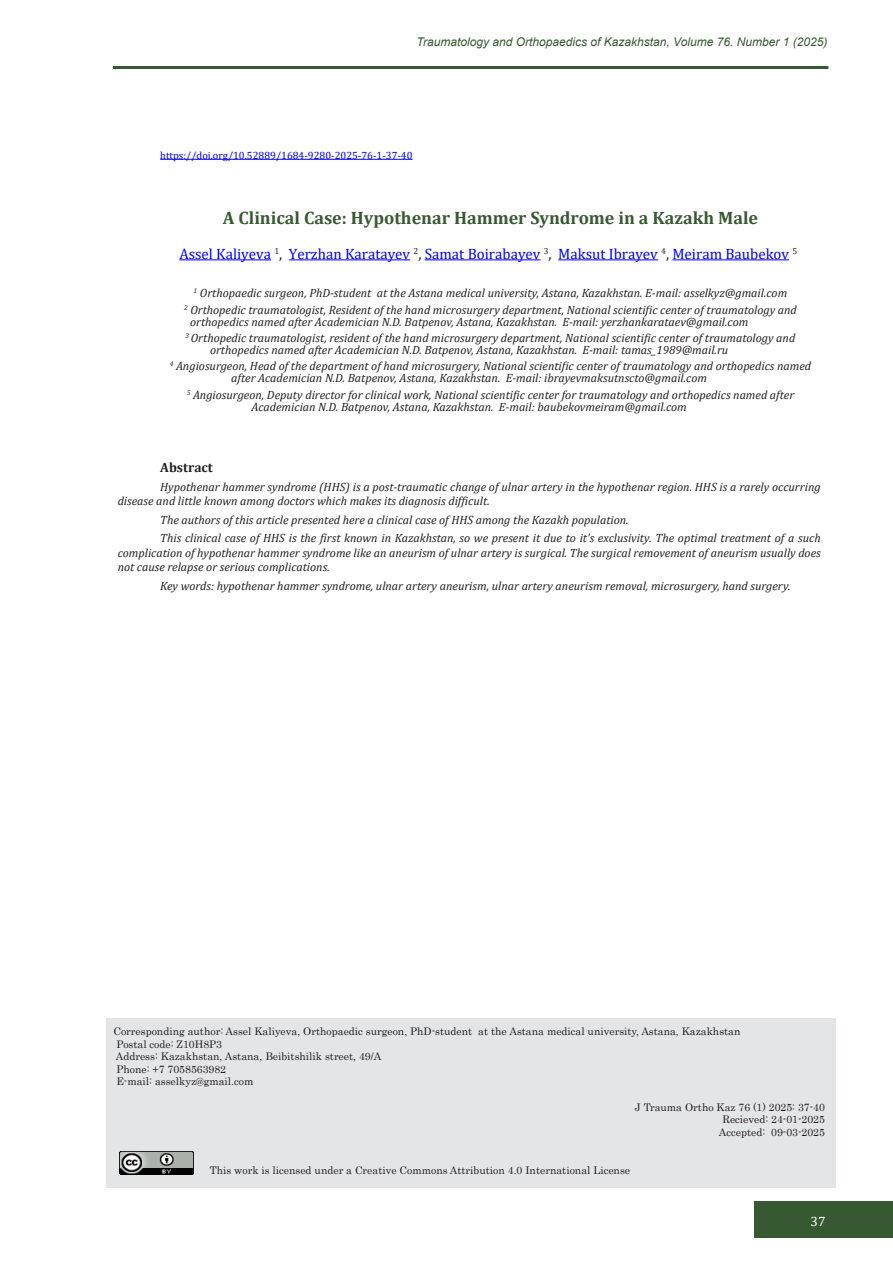
<style>
.page{position:relative;width:893px;height:1263px;background:#fff}
.page>*{position:absolute;margin:0;border:0;box-sizing:border-box;transform-origin:0 0}
.Название_статьи{font:700 18px "Cambria";color:#375931}
.ФИО_авторов{font:15px "Cambria";color:#00f}
.Резюме{font:700 13.5px "Cambria";color:#231f20}
.t1{font:13.5px "Cambria";color:#fff}
.должность{font:italic 12px/12px "Cambria";color:#231f20}
.текст_абстракта{font:italic 12px/14.4px "Cambria";color:#231f20}
.t2{font:italic 12px "Arial";color:#375931}
.корресп{font:10.5px "Century";color:#231f20}
.МРНТИ{font:10.5px "Cambria";color:#00f}
.s1{color:#231f20}
</style>
<div class="page">
<div style="left:754px;top:1202px;width:139px;height:36px;background:#375931"></div>
<hr style="left:113px;top:66px;width:715px;height:3px;background:#375931">
<div style="left:106px;top:1018px;width:729px;height:170px;background:#e4e5e7"></div>
<hr style="left:160px;top:159px;width:253px;height:1px;background:#00f">
<hr style="left:179px;top:259px;width:92px;height:1px;background:#00f">
<hr style="left:289px;top:259px;width:121px;height:1px;background:#00f">
<hr style="left:425px;top:259px;width:115px;height:1px;background:#00f">
<hr style="left:558px;top:259px;width:100px;height:1px;background:#00f">
<hr style="left:672px;top:259px;width:117px;height:1px;background:#00f">
<img style="left:120px;top:1151px;width:74px;height:23px">
<p class="t2" style="left:417px;top:34px;width:412px">Traumatology and Orthopаedics of Kazakhstan, Volume 76. Number 1 (2025)</p>
<p class="МРНТИ" style="left:160px;top:149px;width:254px">https://doi.org/10.52889/1684-9280-2025-76-1-37-40</p>
<p class="Название_статьи" style="left:223px;top:205px;width:537px">A Clinical Case: Hypothenar Hammer Syndrome in a Kazakh Male</p>
<p class="ФИО_авторов" style="left:179px;top:245px;width:619px">Assel Kaliyeva <sup>1</sup><span class="s1">,</span> Yerzhan Karatayev <sup>2</sup><span class="s1">,</span> Samat Boirabayev <sup>3</sup><span class="s1">,</span> Maksut Ibrayev <sup>4</sup><span class="s1">,</span> Meiram Baubekov <sup>5</sup></p>
<p class="должность" style="left:194px;top:287px;width:595px"><sup>1</sup> Orthopaedic surgeon, PhD-student at the Astana medical university, Astana, Kazakhstan. E-mail: asselkyz@gmail.com</p>
<p class="должность" style="left:190px;top:303px;width:608px;text-indent:-6px"><sup>2</sup> Orthopedic traumatologist, Resident of the hand microsurgery department, National scientific center of traumatology and orthopedics named after Academician N.D. Batpenov, Astana, Kazakhstan. E-mail: yerzhankarataev@gmail.com</p>
<p class="должность" style="left:210px;top:331px;width:587px;text-indent:-24px"><sup>3</sup> Orthopedic traumatologist, resident of the hand microsurgery department, National scientific center of traumatology and orthopedics named after Academician N.D. Batpenov, Astana, Kazakhstan. E-mail: tamas_1989@mail.ru</p>
<p class="должность" style="left:231px;top:360px;width:581px;text-indent:-62px"><sup>4</sup> Angiosurgeon, Head of the department of hand microsurgery, National scientific center of traumatology and orthopedics named after Academician N.D. Batpenov, Astana, Kazakhstan. E-mail: ibrayevmaksutnscto@gmail.com</p>
<p class="должность" style="left:251px;top:388px;width:544px;text-indent:-65px"><sup>5</sup> Angiosurgeon, Deputy director for clinical work, National scientific center for traumatology and orthopedics named after<br>Academician N.D. Batpenov, Astana, Kazakhstan. E-mail: baubekovmeiram@gmail.com</p>
<p class="Резюме" style="left:160px;top:458px;width:54px">Abstract</p>
<p class="текст_абстракта" style="left:118px;top:479px;width:704px;text-indent:43px">Hypothenar hammer syndrome (HHS) is a post-traumatic change of ulnar artery in the hypothenar region. HHS is a rarely occurring disease and little known among doctors which makes its diagnosis difficult.</p>
<p class="текст_абстракта" style="left:160px;top:512px;width:470px">The authors of this article presented here a clinical case of HHS among the Kazakh population.</p>
<p class="текст_абстракта" style="left:118px;top:530px;width:704px;text-align:justify;text-indent:43px">This clinical case of HHS is the first known in Kazakhstan, so we present it due to it’s exclusivity. The optimal treatment of a such complication of hypothenar hammer syndrome like an aneurism of ulnar artery is surgical. The surgical removement of aneurism usually does not cause relapse or serious complications.</p>
<p class="текст_абстракта" style="left:160px;top:578px;width:632px">Key words: hypothenar hammer syndrome, ulnar artery aneurism, ulnar artery aneurism removal, microsurgery, hand surgery.</p>
<p class="корресп" style="left:113px;top:1022px;width:629px">Сorresponding author: Assel Kaliyeva, Orthopaedic surgeon, PhD-student at the Astana medical university, Astana, Kazakhstan</p>
<p class="корресп" style="left:116px;top:1035px;width:107px">Postal code: Z10H8P3</p>
<p class="корресп" style="left:116px;top:1047px;width:267px">Address: Kazakhstan, Astana, Beibitshilik street, 49/A</p>
<p class="корресп" style="left:116px;top:1060px;width:111px">Phone: +7 7058563982</p>
<p class="корресп" style="left:116px;top:1073px;width:139px">E-mail: asselkyz@gmail.com</p>
<p class="корресп" style="left:635px;top:1098px;width:191px">J Trauma Ortho Kaz 76 (1) 2025: 37-40</p>
<p class="корресп" style="left:722px;top:1110px;width:104px">Recieved: 24-01-2025</p>
<p class="корресп" style="left:719px;top:1123px;width:107px">Accepted: 09-03-2025</p>
<p class="корресп" style="left:210px;top:1161px;width:422px">This work is licensed under a Creative Commons Attribution 4.0 International License</p>
<p class="t1" style="left:811px;top:1213px;width:17px">37</p>
</div>
